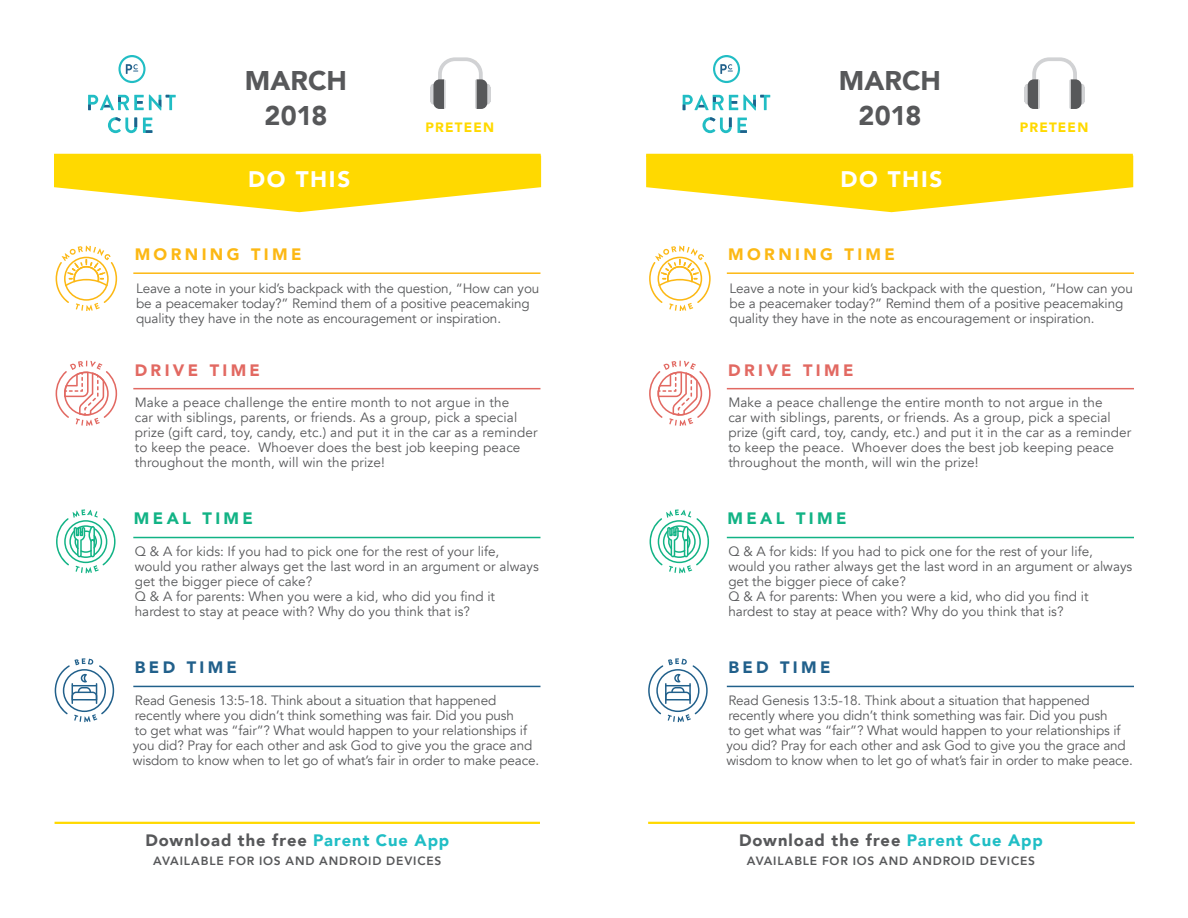
<style>
.page{position:relative;width:1188px;height:918px;background:#fff}
.page>*{position:absolute;margin:0;border:0;box-sizing:border-box;transform-origin:0 0}
.t1{font:900 27px "Avenir";letter-spacing:.005em;color:#57585a}
.t2{font:900 22.5px "Avenir";letter-spacing:.075em;color:#fff}
.t3{font:900 16.5px "Avenir";letter-spacing:.055em;color:#57585a}
.t4{font:900 16.5px "Avenir";letter-spacing:.205em;color:#fcb814}
.t5{font:900 16.5px "Avenir";letter-spacing:.2em;color:#e26962}
.t6{font:900 16.5px "Avenir";letter-spacing:.2em;color:#12b385}
.t7{font:900 16.5px "Avenir";letter-spacing:.205em;color:#21608b}
.t8{font:13.5px/15px "Avenir";letter-spacing:-.01em;color:#57585a}
.t9{font:13.5px/15px "Avenir";letter-spacing:.01em;color:#57585a}
.t10{font:900 13.5px "Avenir";letter-spacing:.09em;color:#ffd900}
.t11{font:800 12px "Avenir";letter-spacing:.07em;color:#57585a}
.s1{color:#20bec5}
</style>
<div class="page">
<hr style="left:54px;top:154px;width:487px;height:3px;background:#ffd900">
<hr style="left:646px;top:154px;width:487px;height:3px;background:#ffd900">
<svg style="left:54px;top:157px;width:487px;height:55px"></svg>
<svg style="left:646px;top:156px;width:487px;height:56px"></svg>
<hr style="left:133px;top:388px;width:407px;height:1px;background:#e26962">
<hr style="left:727px;top:388px;width:407px;height:1px;background:#e26962">
<svg style="left:56px;top:361px;width:61px;height:65px"></svg>
<svg style="left:649px;top:361px;width:62px;height:65px"></svg>
<hr style="left:133px;top:537px;width:407px;height:1px;background:#12b385">
<hr style="left:727px;top:537px;width:407px;height:1px;background:#12b385">
<svg style="left:56px;top:509px;width:60px;height:64px"></svg>
<svg style="left:650px;top:509px;width:59px;height:64px"></svg>
<hr style="left:133px;top:686px;width:407px;height:1px;background:#21608b">
<hr style="left:727px;top:686px;width:407px;height:1px;background:#21608b">
<svg style="left:55px;top:658px;width:59px;height:64px"></svg>
<svg style="left:648px;top:658px;width:60px;height:64px"></svg>
<hr style="left:133px;top:272px;width:407px;height:2px;background:#fcb814">
<hr style="left:727px;top:272px;width:407px;height:2px;background:#fcb814">
<svg style="left:56px;top:246px;width:61px;height:65px"></svg>
<svg style="left:649px;top:246px;width:62px;height:65px"></svg>
<hr style="left:55px;top:822px;width:485px;height:2px;background:#ffd900">
<hr style="left:648px;top:822px;width:487px;height:2px;background:#ffd900">
<div style="left:430px;top:87px;width:7px;height:15px;background:#d1d2d4"></div>
<div style="left:430px;top:84px;width:7px;height:6px;background:#d1d2d4;border-radius:50%"></div>
<div style="left:430px;top:99px;width:7px;height:6px;background:#d1d2d4;border-radius:50%"></div>
<svg style="left:433px;top:57px;width:57px;height:52px"></svg>
<div style="left:1078px;top:87px;width:7px;height:15px;background:#d1d2d4"></div>
<div style="left:1078px;top:84px;width:7px;height:6px;background:#d1d2d4;border-radius:50%"></div>
<div style="left:1078px;top:99px;width:7px;height:6px;background:#d1d2d4;border-radius:50%"></div>
<svg style="left:1025px;top:57px;width:57px;height:52px"></svg>
<svg style="left:738px;top:118px;width:9px;height:15px"></svg>
<svg style="left:683px;top:95px;width:87px;height:15px"></svg>
<svg style="left:702px;top:117px;width:30px;height:16px"></svg>
<svg style="left:713px;top:55px;width:27px;height:28px"></svg>
<svg style="left:143px;top:118px;width:9px;height:15px"></svg>
<svg style="left:88px;top:95px;width:88px;height:15px"></svg>
<svg style="left:108px;top:117px;width:29px;height:16px"></svg>
<svg style="left:118px;top:55px;width:28px;height:28px"></svg>
<p class="t1" style="left:245px;top:58px;width:104px">MARCH</p>
<p class="t1" style="left:265px;top:92px;width:64px">2018</p>
<p class="t1" style="left:839px;top:58px;width:104px">MARCH</p>
<p class="t1" style="left:859px;top:92px;width:64px">2018</p>
<p class="t10" style="left:426px;top:115px;width:70px">PRETEEN</p>
<p class="t10" style="left:1020px;top:115px;width:70px">PRETEEN</p>
<p class="t2" style="left:248px;top:160px;width:104px">DO THIS</p>
<p class="t2" style="left:840px;top:160px;width:104px">DO THIS</p>
<p class="t4" style="left:135px;top:240px;width:168px">MORNING TIME</p>
<p class="t4" style="left:728px;top:240px;width:168px">MORNING TIME</p>
<p class="t8" style="left:136px;top:281px;width:405px">Leave a note in your kid’s backpack with the question, “How can you be a peacemaker today?” Remind them of a positive peacemaking quality they have in the note as encouragement or inspiration.</p>
<p class="t8" style="left:730px;top:281px;width:405px">Leave a note in your kid’s backpack with the question, “How can you be a peacemaker today?” Remind them of a positive peacemaking quality they have in the note as encouragement or inspiration.</p>
<p class="t5" style="left:135px;top:356px;width:127px">DRIVE TIME</p>
<p class="t5" style="left:728px;top:356px;width:127px">DRIVE TIME</p>
<p class="t9" style="left:135px;top:395px;width:404px">Make a peace challenge the entire month to not argue in the<br>car with siblings, parents, or friends. As a group, pick a special prize (gift card, toy, candy, etc.) and put it in the car as a reminder to keep the peace. Whoever does the best job keeping peace throughout the month, will win the prize!</p>
<p class="t9" style="left:728px;top:395px;width:404px">Make a peace challenge the entire month to not argue in the<br>car with siblings, parents, or friends. As a group, pick a special prize (gift card, toy, candy, etc.) and put it in the car as a reminder to keep the peace. Whoever does the best job keeping peace throughout the month, will win the prize!</p>
<p class="t6" style="left:134px;top:505px;width:120px">MEAL TIME</p>
<p class="t6" style="left:727px;top:505px;width:120px">MEAL TIME</p>
<p class="t8" style="left:135px;top:544px;width:405px">Q &amp; A for kids: If you had to pick one for the rest of your life, would you rather always get the last word in an argument or always get the bigger piece of cake?</p>
<p class="t8" style="left:135px;top:589px;width:362px">Q &amp; A for parents: When you were a kid, who did you find it hardest to stay at peace with? Why do you think that is?</p>
<p class="t8" style="left:728px;top:544px;width:405px">Q &amp; A for kids: If you had to pick one for the rest of your life, would you rather always get the last word in an argument or always get the bigger piece of cake?</p>
<p class="t8" style="left:728px;top:589px;width:362px">Q &amp; A for parents: When you were a kid, who did you find it hardest to stay at peace with? Why do you think that is?</p>
<p class="t7" style="left:135px;top:653px;width:104px">BED TIME</p>
<p class="t7" style="left:728px;top:653px;width:104px">BED TIME</p>
<p class="t8" style="left:133px;top:693px;width:408px">Read Genesis 13:5-18. Think about a situation that happened recently where you didn’t think something was fair. Did you push<br>to get what was “fair”? What would happen to your relationships if you did? Pray for each other and ask God to give you the grace and wisdom to know when to let go of what’s fair in order to make peace.</p>
<p class="t8" style="left:726px;top:693px;width:408px">Read Genesis 13:5-18. Think about a situation that happened recently where you didn’t think something was fair. Did you push<br>to get what was “fair”? What would happen to your relationships if you did? Pray for each other and ask God to give you the grace and wisdom to know when to let go of what’s fair in order to make peace.</p>
<p class="t3" style="left:145px;top:826px;width:305px">Download the free <span class="s1">Parent Cue App</span></p>
<p class="t11" style="left:153px;top:852px;width:290px">AVAILABLE FOR IOS AND ANDROID DEVICES</p>
<p class="t3" style="left:739px;top:826px;width:305px">Download the free <span class="s1">Parent Cue App</span></p>
<p class="t11" style="left:747px;top:852px;width:290px">AVAILABLE FOR IOS AND ANDROID DEVICES</p>
</div>
